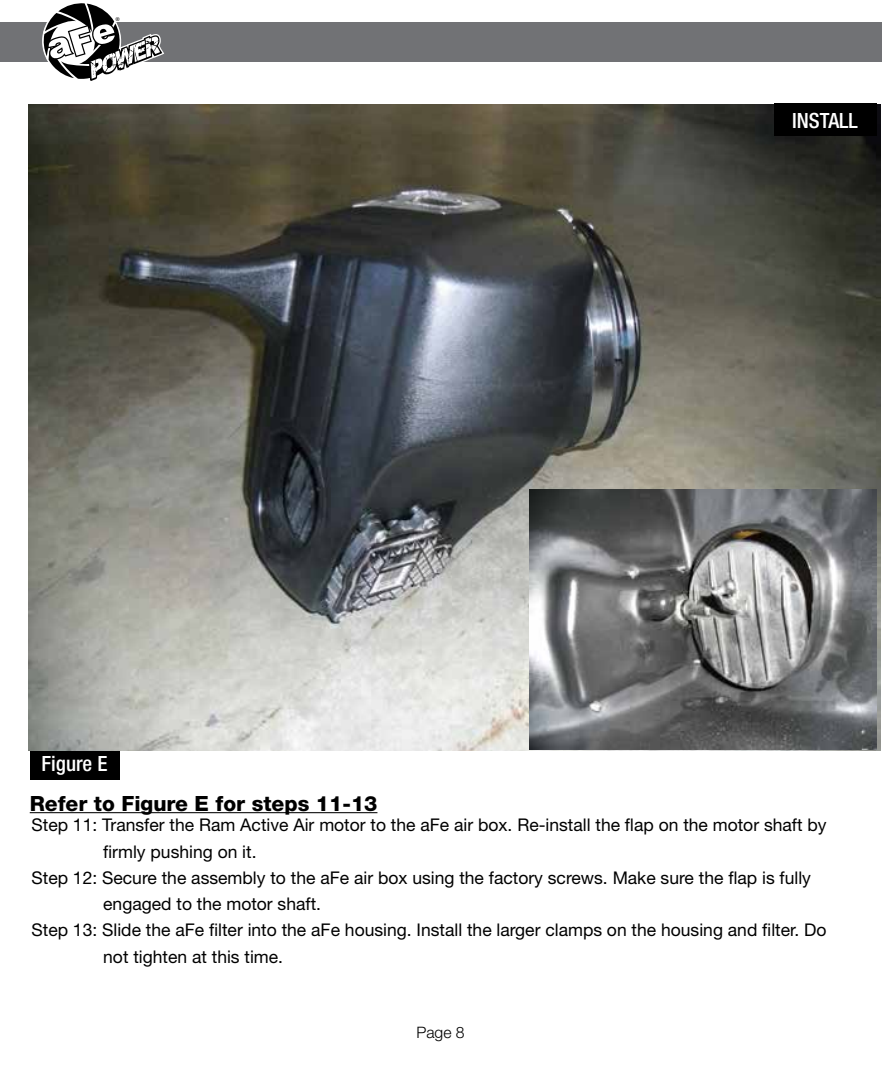
<style>
.page{position:relative;width:882px;height:1071px;background:#fff}
.page>*{position:absolute;margin:0;border:0;box-sizing:border-box;transform-origin:0 0}
.t1{font:800 21px "Helvetica Neue";color:#000}
.t2{font:500 condensed 21px "Helvetica Neue";color:#fff}
.t3{font:17.5px "Helvetica Neue";color:#000}
.t4{font:300 15.75px "Helvetica Neue";color:#000}
.t5{font:8.58px "Myriad";color:#000}
</style>
<div class="page">
<div style="left:0;top:23px;width:882px;height:39px;background:#717275"></div>
<svg style="left:43px;top:3px;width:122px;height:78px"></svg>
<hr style="left:30px;top:812px;width:347px;height:1px;background:#000">
<div style="left:30px;top:747px;width:89px;height:33px;background:#000"></div>
<img style="left:29px;top:104px;width:851px;height:647px">
<div style="left:774px;top:103px;width:103px;height:33px;background:#000"></div>
<img style="left:529px;top:489px;width:347px;height:261px">
<p class="t5" style="left:115px;top:16px;width:6px">®</p>
<p class="t2" style="left:42px;top:751px;width:67px">Figure E</p>
<p class="t2" style="left:792px;top:108px;width:67px">INSTALL</p>
<p class="t1" style="left:30px;top:791px;width:349px">Refer to Figure E for steps 11-13</p>
<p class="t3" style="left:32px;top:815px;width:797px">Step 11: Transfer the Ram Active Air motor to the aFe air box. Re-install the flap on the motor shaft by</p>
<p class="t3" style="left:103px;top:841px;width:155px">firmly pushing on it.</p>
<p class="t3" style="left:32px;top:867px;width:781px">Step 12: Secure the assembly to the aFe air box using the factory screws. Make sure the flap is fully</p>
<p class="t3" style="left:103px;top:893px;width:219px">engaged to the motor shaft.</p>
<p class="t3" style="left:32px;top:920px;width:796px">Step 13: Slide the aFe filter into the aFe housing. Install the larger clamps on the housing and filter. Do</p>
<p class="t3" style="left:103px;top:946px;width:181px">not tighten at this time.</p>
<p class="t4" style="left:416px;top:1023px;width:50px">Page 8</p>
</div>
